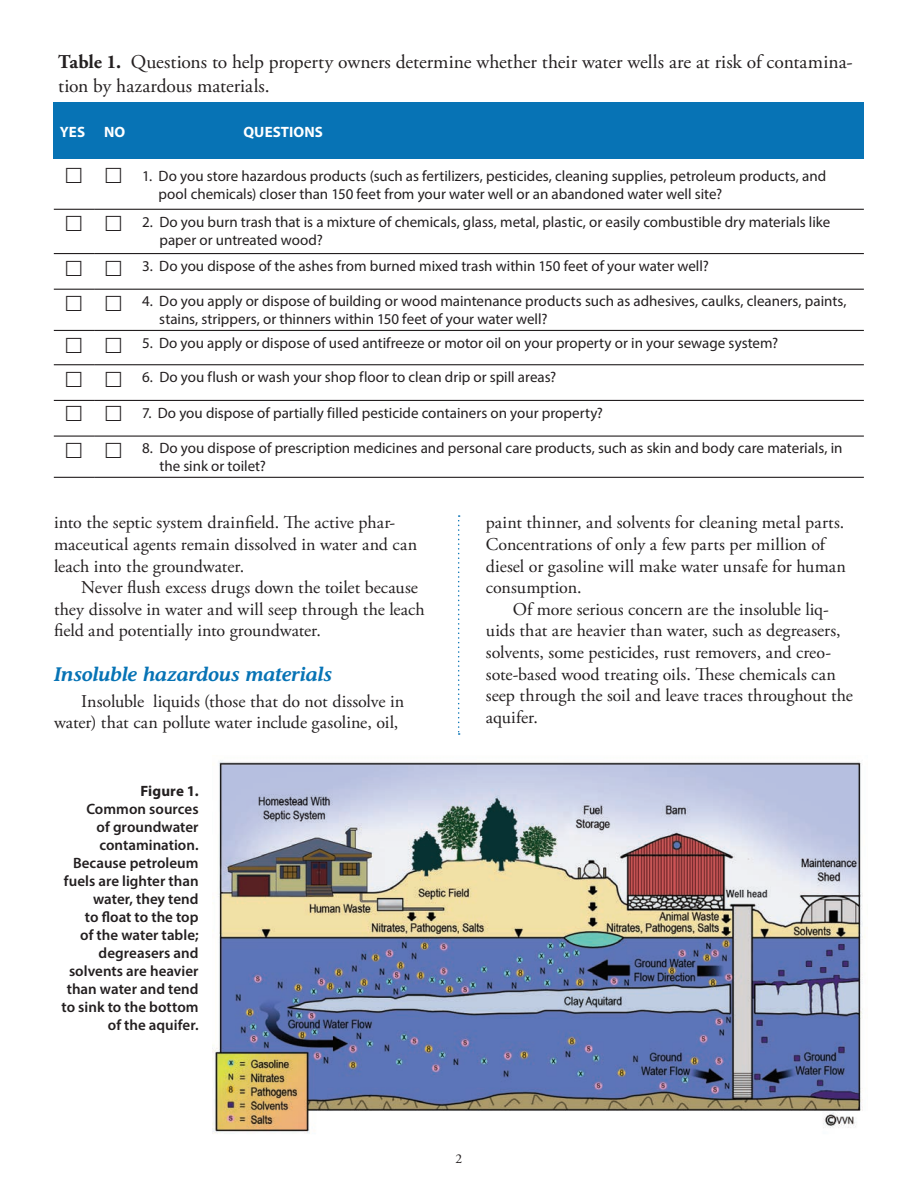
<style>
.page{position:relative;width:918px;height:1188px;background:#fff}
.page>*{position:absolute;margin:0;border:0;box-sizing:border-box;transform-origin:0 0}
.Body{font:19.5px/23.4px "Adobe Garamond Pro";color:#231f20}
.Stone_Informal_mainh{font:italic 600 19.5px "Stone Informal";letter-spacing:-.015em;color:#0773b5}
.Body-2{font:18px/21.6px "Adobe Garamond Pro";color:#231f20}
.TABLE_BODY{font:15px/18px "Myriad Pro";color:#231f20}
.captions{font:600 15px/18px "Myriad Pro";color:#231f20;text-align:right}
.TABLE_BODY-2{font:700 15px "Myriad Pro";letter-spacing:.005em;color:#fff}
.captions-2{font:700 15px "Myriad Pro";letter-spacing:.005em;color:#231f20}
.t1{font:13.5px "Adobe Garamond Pro";color:#231f20}
.s1{font-weight:700}
</style>
<div class="page">
<svg style="left:458px;top:515px;width:2px;height:220px"></svg>
<div style="left:54px;top:102px;width:810px;height:56px;background:#0773b5"></div>
<hr style="left:54px;top:209px;width:40px;height:1px;background:#231f20">
<hr style="left:94px;top:209px;width:39px;height:1px;background:#231f20">
<hr style="left:133px;top:209px;width:731px;height:1px;background:#231f20">
<hr style="left:54px;top:253px;width:40px;height:1px;background:#231f20">
<hr style="left:94px;top:253px;width:39px;height:1px;background:#231f20">
<hr style="left:133px;top:253px;width:731px;height:1px;background:#231f20">
<hr style="left:54px;top:289px;width:40px;height:1px;background:#231f20">
<hr style="left:94px;top:289px;width:39px;height:1px;background:#231f20">
<hr style="left:133px;top:289px;width:731px;height:1px;background:#231f20">
<hr style="left:54px;top:330px;width:40px;height:1px;background:#231f20">
<hr style="left:94px;top:330px;width:39px;height:1px;background:#231f20">
<hr style="left:133px;top:330px;width:731px;height:1px;background:#231f20">
<hr style="left:54px;top:364px;width:40px;height:1px;background:#231f20">
<hr style="left:94px;top:364px;width:39px;height:1px;background:#231f20">
<hr style="left:133px;top:364px;width:731px;height:1px;background:#231f20">
<hr style="left:54px;top:400px;width:40px;height:1px;background:#231f20">
<hr style="left:94px;top:400px;width:39px;height:1px;background:#231f20">
<hr style="left:133px;top:400px;width:731px;height:1px;background:#231f20">
<hr style="left:54px;top:436px;width:40px;height:1px;background:#231f20">
<hr style="left:94px;top:436px;width:39px;height:1px;background:#231f20">
<hr style="left:133px;top:436px;width:731px;height:1px;background:#231f20">
<hr style="left:54px;top:477px;width:40px;height:1px;background:#231f20">
<hr style="left:94px;top:477px;width:39px;height:1px;background:#231f20">
<hr style="left:133px;top:477px;width:731px;height:1px;background:#231f20">
<img style="left:212px;top:760px;width:651px;height:374px">
<p class="Body" style="left:58px;top:51px;width:796px"><span class="s1">Table 1.</span> Questions to help property owners determine whether their water wells are at risk of contamina&shy;tion by hazardous materials.</p>
<p class="TABLE_BODY-2" style="left:60px;top:122px;width:27px">YES</p>
<p class="TABLE_BODY-2" style="left:104px;top:122px;width:23px">NO</p>
<p class="TABLE_BODY-2" style="left:243px;top:122px;width:81px">QUESTIONS</p>
<p class="TABLE_BODY" style="left:159px;top:167px;width:669px;text-indent:-16px">1. Do you store hazardous products (such as fertilizers, pesticides, cleaning supplies, petroleum products, and pool chemicals) closer than 150 feet from your water well or an abandoned water well site?</p>
<p class="TABLE_BODY" style="left:159px;top:212px;width:672px;text-indent:-17px">2. Do you burn trash that is a mixture of chemicals, glass, metal, plastic, or easily combustible dry materials like paper or untreated wood?</p>
<p class="TABLE_BODY" style="left:142px;top:257px;width:568px">3. Do you dispose of the ashes from burned mixed trash within 150 feet of your water well?</p>
<p class="TABLE_BODY" style="left:159px;top:292px;width:689px;text-indent:-17px">4. Do you apply or dispose of building or wood maintenance products such as adhesives, caulks, cleaners, paints, stains, strippers, or thinners within 150 feet of your water well?</p>
<p class="TABLE_BODY" style="left:142px;top:333px;width:638px">5. Do you apply or dispose of used antifreeze or motor oil on your property or in your sewage system?</p>
<p class="TABLE_BODY" style="left:142px;top:368px;width:415px">6. Do you flush or wash your shop floor to clean drip or spill areas?</p>
<p class="TABLE_BODY" style="left:142px;top:403px;width:462px">7. Do you dispose of partially filled pesticide containers on your property?</p>
<p class="TABLE_BODY" style="left:159px;top:439px;width:685px;text-indent:-17px">8. Do you dispose of prescription medicines and personal care products, such as skin and body care materials, in the sink or toilet?</p>
<p class="Body-2" style="left:54px;top:513px;width:365px">into the septic system drainfield. The active phar&shy;maceutical agents remain dissolved in water and can leach into the groundwater.</p>
<p class="Body-2" style="left:54px;top:577px;width:372px;text-indent:27px">Never flush excess drugs down the toilet because they dissolve in water and will seep through the leach field and potentially into groundwater.</p>
<p class="Stone_Informal_mainh" style="left:54px;top:662px;width:280px">Insoluble hazardous materials</p>
<p class="Body-2" style="left:54px;top:691px;width:352px;text-indent:27px">Insoluble liquids (those that do not dissolve in water) that can pollute water include gasoline, oil,</p>
<p class="captions-2" style="left:141px;top:781px;width:60px">Figure 1.</p>
<p class="captions" style="left:62px;top:799px;width:139px">Common sources<br>of groundwater contamination.<br>Because petroleum fuels are lighter than water, they tend<br>to float to the top<br>of the water table; degreasers and solvents are heavier than water and tend to sink to the bottom of the aquifer.</p>
<p class="Body-2" style="left:486px;top:513px;width:362px">paint thinner, and solvents for cleaning metal parts.<br>Concentrations of only a few parts per million of diesel or gasoline will make water unsafe for human consumption.</p>
<p class="Body-2" style="left:486px;top:599px;width:369px;text-indent:27px">Of more serious concern are the insoluble liq&shy;uids that are heavier than water, such as degreasers, solvents, some pesticides, rust removers, and creo&shy;sote-based wood treating oils. These chemicals can seep through the soil and leave traces throughout the aquifer.</p>
<p class="t1" style="left:456px;top:1151px;width:8px">2</p>
</div>
